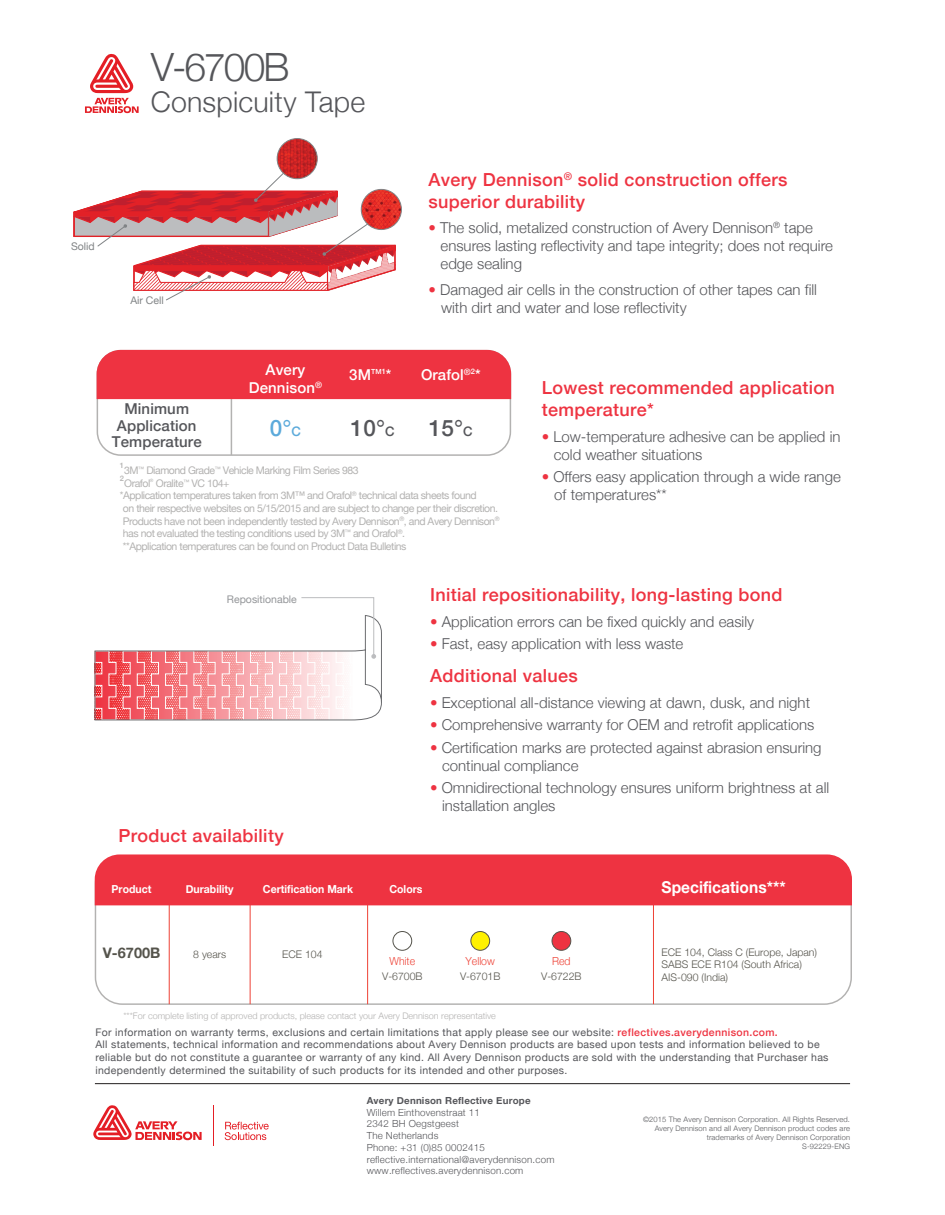
<style>
.page{position:relative;width:945px;height:1215px;background:#fff}
.page>*{position:absolute;margin:0;border:0;box-sizing:border-box;transform-origin:0 0}
.t1{font:300 39px "Helvetica Neue";letter-spacing:-.05em;color:#55565a}
.t2{font:300 28.5px "Helvetica Neue";letter-spacing:.01em;color:#55565a}
.t3{font:500 22.5px "Helvetica Neue";color:#55565a}
.t4{font:500 22.5px "Helvetica Neue";color:#5caadb}
.t5{font:500 18px/21.6px "Helvetica Neue";letter-spacing:.02em;color:#ee3341}
.t6{font:700 16.35px "Helvetica Neue";color:#fff;scale:.95 1}
.t7{font:300 15px/18px "Helvetica Neue";color:#55565a}
.t8{font:500 15px/16.5px "Helvetica Neue";letter-spacing:.01em;color:#55565a;text-align:center}
.t9{font:500 15px/18px "Helvetica Neue";letter-spacing:.01em;color:#fff;text-align:center}
.t10{font:700 14.55px "Helvetica Neue";color:#55544c}
.t11{font:700 11.1px "Helvetica Neue";color:#fff;scale:.95 1}
.t12{font:300 11.1px "Helvetica Neue";color:#ee4236;scale:.95 1}
.t13{font:10.5px/12.6px "Helvetica Neue";letter-spacing:.03em;color:#55565a}
.t14{font:10.5px/12.6px "Helvetica Neue";letter-spacing:-.045em;color:#b3b2b1}
.t15{font:300 10.5px/12.6px "Helvetica Neue";color:#55544c}
.t16{font:10.5px "Helvetica Neue";color:#949699}
.t17{font:10.5px "Helvetica Neue";color:#808385}
.t18{font:300 9.75px/11.7px "Helvetica Neue";letter-spacing:.02em;color:#55565a}
.t19{font:700 9.75px "Helvetica Neue";letter-spacing:.02em;color:#55565a}
.t20{font:300 9px "Helvetica Neue";color:#b3b2b1}
.t21{font:300 7.5px/9px "Helvetica Neue";letter-spacing:.02em;color:#55565a;text-align:right}
.t22{font:500 7.5px "Helvetica Neue";color:#b3b2b1}
.t23{font:4.5px "Helvetica Neue";color:#b3b2b1}
.s1{color:#ee3341}
.s2{font-size:13.05px}
.s3{font-weight:500;color:#ee3341}
</style>
<div class="page">
<div style="left:393px;top:931px;width:19px;height:20px;border:1px solid #55544c;border-radius:50%"></div>
<div style="left:552px;top:932px;width:19px;height:18px;background:#ee3341;border-radius:50%"></div>
<div style="left:552px;top:931px;width:19px;height:20px;border:1px solid #55544c;border-radius:50%"></div>
<svg style="left:94px;top:597px;width:288px;height:124px"></svg>
<hr style="left:169px;top:902px;width:1px;height:102px;background:#ee4236">
<hr style="left:250px;top:902px;width:1px;height:102px;background:#ee4236">
<hr style="left:367px;top:902px;width:1px;height:102px;background:#ee4236">
<hr style="left:653px;top:902px;width:1px;height:102px;background:#ee4236">
<div style="left:94px;top:854px;width:758px;height:52px;background:#ee3341"></div>
<hr style="left:95px;top:1083px;width:755px;height:1px;background:#211e1e">
<hr style="left:213px;top:1105px;width:1px;height:41px;background:#e41e25">
<svg style="left:93px;top:1105px;width:109px;height:35px"></svg>
<svg style="left:225px;top:1122px;width:44px;height:18px"></svg>
<svg style="left:85px;top:54px;width:54px;height:59px"></svg>
<hr style="left:231px;top:357px;width:1px;height:98px;background:#b3b2b1">
<div style="left:97px;top:350px;width:414px;height:106px;border:2px solid #b3b2b1;border-radius:23px"></div>
<div style="left:96px;top:349px;width:416px;height:51px;background:#ee3341"></div>
<div style="left:471px;top:932px;width:19px;height:18px;background:#fff101;border-radius:50%"></div>
<div style="left:470px;top:931px;width:20px;height:20px;border:1px solid #55544c;border-radius:50%"></div>
<img style="left:277px;top:139px;width:40px;height:40px;border-radius:20px">
<div style="left:277px;top:138px;width:41px;height:41px;border:1px solid #808385;border-radius:50%"></div>
<img style="left:361px;top:189px;width:40px;height:41px;border-radius:20px">
<div style="left:361px;top:189px;width:41px;height:41px;border:1px solid #808385;border-radius:50%"></div>
<svg style="left:73px;top:172px;width:323px;height:129px"></svg>
<img style="left:73px;top:190px;width:265px;height:46px">
<h1 class="t1" style="left:151px;top:36px;width:140px">V-6700B</h1>
<h2 class="t2" style="left:151px;top:79px;width:216px">Conspicuity Tape</h2>
<p class="t17" style="left:71px;top:238px;width:25px">Solid</p>
<p class="t17" style="left:130px;top:292px;width:35px">Air Cell</p>
<p class="t5" style="left:429px;top:167px;width:361px">Avery Dennison<sup>®</sup> solid construction offers superior durability</p>
<p class="t7" style="left:441px;top:218px;width:394px;text-indent:-12px"><span class="s1">•</span> The solid, metalized construction of Avery Dennison<sup>®</sup> tape ensures lasting reflectivity and tape integrity; does not require edge sealing</p>
<p class="t7" style="left:441px;top:279px;width:377px;text-indent:-13px"><span class="s1">•</span> Damaged air cells in the construction of other tapes can fill with dirt and water and lose reflectivity</p>
<p class="t8" style="left:112px;top:399px;width:91px">Minimum<br>Application<br>Temperature</p>
<p class="t9" style="left:249px;top:359px;width:75px">Avery<br>Dennison<sup>®</sup></p>
<p class="t9" style="left:349px;top:364px;width:44px">3M<sup>TM</sup><sup>1</sup>*</p>
<p class="t9" style="left:421px;top:364px;width:61px">Orafol<sup>®</sup><sup>2</sup>*</p>
<h3 class="t4" style="left:270px;top:410px;width:33px">0°<span class="s2">C</span></h3>
<h3 class="t3" style="left:351px;top:410px;width:45px">10°<span class="s2">C</span></h3>
<h3 class="t3" style="left:429px;top:410px;width:45px">15°<span class="s2">C</span></h3>
<p class="t22" style="left:120px;top:460px;width:6px">1</p>
<p class="t14" style="left:124px;top:465px;width:236px">3M<sup>™</sup> Diamond Grade<sup>™</sup> Vehicle Marking Film Series 983</p>
<p class="t22" style="left:120px;top:472px;width:6px">2</p>
<p class="t14" style="left:124px;top:477px;width:28px">Orafol</p>
<p class="t23" style="left:150px;top:478px;width:5px">®</p>
<p class="t14" style="left:120px;top:477px;width:381px;text-indent:36px">Oralite<sup>™</sup> VC 104+<br>*Application temperatures taken from 3M™ and Orafol<sup>®</sup> technical data sheets found<br>on their respective websites on 5/15/2015 and are subject to change per their discretion.<br>Products have not been independently tested by Avery Dennison<sup>®</sup>, and Avery Dennison<sup>® </sup>has not evaluated the testing conditions used by 3M<sup>™</sup> and Orafol<sup>®</sup>.<br>**Application temperatures can be found on Product Data Bulletins</p>
<p class="t5" style="left:542px;top:376px;width:295px">Lowest recommended application temperature*</p>
<p class="t7" style="left:554px;top:426px;width:288px;text-indent:-12px"><span class="s1">•</span> Low-temperature adhesive can be applied in cold weather situations</p>
<p class="t7" style="left:554px;top:467px;width:288px;text-indent:-13px"><span class="s1">•</span> Offers easy application through a wide range of temperatures**</p>
<p class="t16" style="left:227px;top:592px;width:72px">Repositionable</p>
<p class="t5" style="left:118px;top:823px;width:167px">Product availability</p>
<p class="t5" style="left:430px;top:582px;width:354px">Initial repositionability, long-lasting bond</p>
<p class="t7" style="left:430px;top:611px;width:325px"><span class="s1">•</span> Application errors can be fixed quickly and easily</p>
<p class="t7" style="left:430px;top:634px;width:255px"><span class="s1">•</span> Fast, easy application with less waste</p>
<p class="t5" style="left:430px;top:663px;width:149px">Additional values</p>
<p class="t7" style="left:430px;top:692px;width:382px"><span class="s1">•</span> Exceptional all-distance viewing at dawn, dusk, and night</p>
<p class="t7" style="left:430px;top:715px;width:386px"><span class="s1">•</span> Comprehensive warranty for OEM and retrofit applications</p>
<p class="t7" style="left:442px;top:737px;width:381px;text-indent:-12px"><span class="s1">•</span> Certification marks are protected against abrasion ensuring continual compliance</p>
<p class="t7" style="left:442px;top:778px;width:389px;text-indent:-12px"><span class="s1">•</span> Omnidirectional technology ensures uniform brightness at all installation angles</p>
<p class="t11" style="left:112px;top:880px;width:43px">Product</p>
<p class="t11" style="left:186px;top:880px;width:52px">Durability</p>
<p class="t11" style="left:263px;top:880px;width:96px">Certification Mark</p>
<p class="t11" style="left:389px;top:880px;width:36px">Colors</p>
<p class="t6" style="left:662px;top:874px;width:132px">Specifications***</p>
<p class="t15" style="left:193px;top:948px;width:34px">8 years</p>
<p class="t15" style="left:662px;top:945px;width:157px">ECE 104, Class C (Europe, Japan)<br>SABS ECE R104 (South Africa)<br>AIS-090 (India)</p>
<p class="t10" style="left:103px;top:942px;width:59px">V-6700B</p>
<p class="t15" style="left:282px;top:948px;width:42px">ECE 104</p>
<p class="t12" style="left:390px;top:952px;width:29px">White</p>
<p class="t12" style="left:552px;top:952px;width:21px">Red</p>
<p class="t12" style="left:466px;top:952px;width:32px">Yellow</p>
<p class="t15" style="left:460px;top:970px;width:42px">V-6701B</p>
<p class="t15" style="left:541px;top:970px;width:42px">V-6722B</p>
<p class="t15" style="left:382px;top:970px;width:42px">V-6700B</p>
<p class="t20" style="left:123px;top:1009px;width:374px">***For complete listing of approved products, please contact your Avery Dennison representative</p>
<p class="t13" style="left:95px;top:1026px;width:735px">For information on warranty terms, exclusions and certain limitations that apply please see our website: <span class="s3">reflectives.averydennison.com.<br></span>All statements, technical information and recommendations about Avery Dennison products are based upon tests and information believed to be reliable but do not constitute a guarantee or warranty of any kind. All Avery Dennison products are sold with the understanding that Purchaser has independently determined the suitability of such products for its intended and other purposes.</p>
<p class="t19" style="left:367px;top:1093px;width:165px">Avery Dennison Reflective Europe</p>
<p class="t18" style="left:367px;top:1106px;width:189px">Willem Einthovenstraat 11<br>2342 BH Oegstgeest<br>The Netherlands<br>Phone: +31 (0)85 0002415 reflective.international@averydennison.com www.reflectives.averydennison.com</p>
<p class="t21" style="left:643px;top:1114px;width:208px">©2015 The Avery Dennison Corporation. All Rights Reserved.<br>Avery Dennison and all Avery Dennison product codes are trademarks of Avery Dennison Corporation<br>S-92229-ENG</p>
</div>
